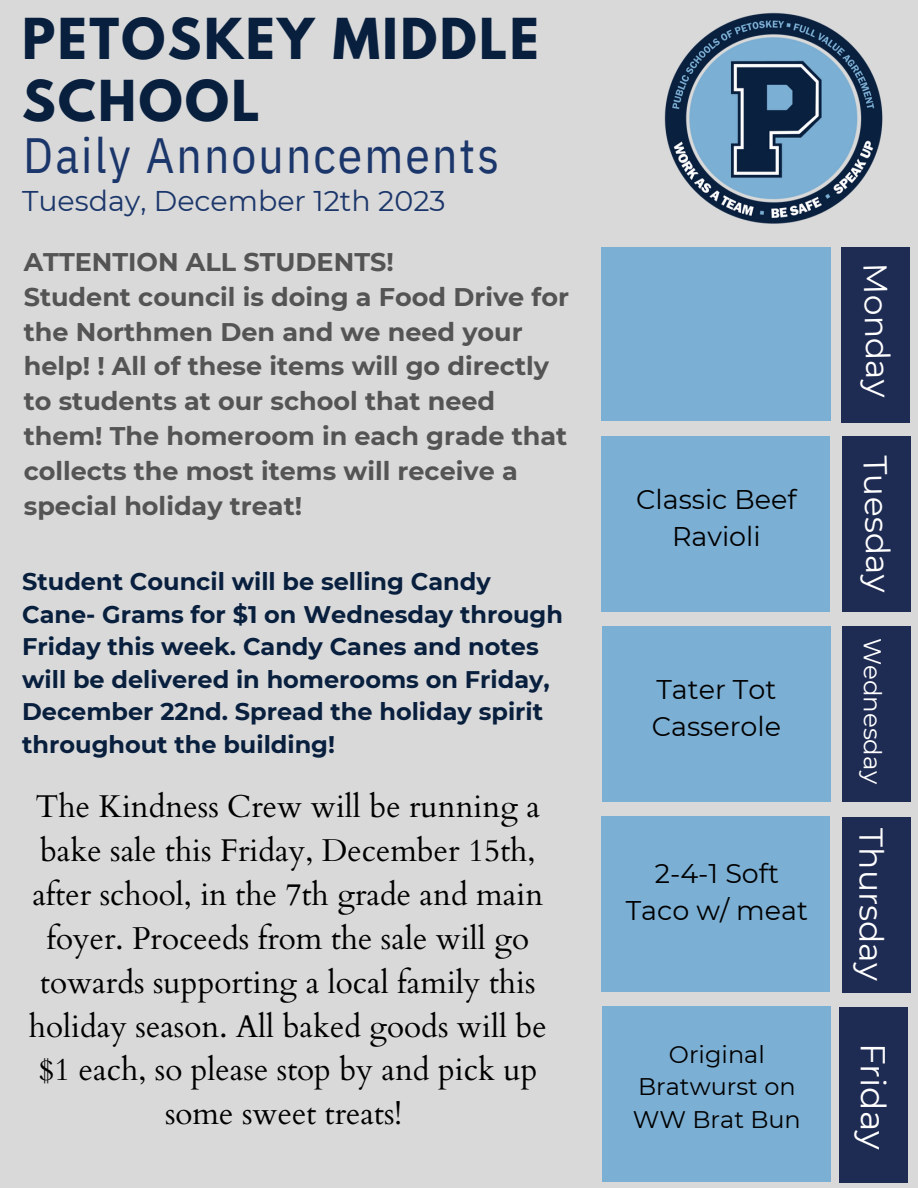
<style>
.page{position:relative;width:918px;height:1188px;background:#d9d9d9}
.page>*{position:absolute;margin:0;border:0;box-sizing:border-box;transform-origin:0 0}
.t1{font:700 49.95px/62.1px "League Spartan";letter-spacing:.05em;color:#081f3e}
.t2{font:49.5px "IBM Plex Sans Cond";letter-spacing:.04em;color:#1b366a}
.t3{font:34.5px "Montserrat";color:#fff}
.t4{font:33px "Montserrat";color:#fff}
.t5{font:31.5px/43.8px "Cardo";color:#000;text-align:center}
.t6{font:28.5px "Montserrat";color:#1b366a}
.t7{font:27px/37.2px "Montserrat";color:#000;text-align:center}
.t8{font:700 25.5px/34.8px "Montserrat";color:#545454}
.t9{font:24.45px "Montserrat";color:#fff}
.t10{font:700 24px/32.7px "Montserrat";color:#081f3e}
.t11{font:24px/32.7px "Montserrat";color:#000;text-align:center}
</style>
<div class="page">
<img style="left:664px;top:12px;width:219px;height:212px">
<div style="left:842px;top:436px;width:69px;height:175px;background:#1e2b52"></div>
<div style="left:602px;top:436px;width:228px;height:175px;background:#7cafd4"></div>
<div style="left:839px;top:1007px;width:68px;height:175px;background:#1e2b52"></div>
<div style="left:602px;top:248px;width:229px;height:173px;background:#7cafd4"></div>
<div style="left:842px;top:817px;width:69px;height:175px;background:#1e2b52"></div>
<div style="left:842px;top:626px;width:69px;height:175px;background:#1e2b52"></div>
<div style="left:842px;top:248px;width:68px;height:175px;background:#1e2b52"></div>
<div style="left:603px;top:626px;width:228px;height:175px;background:#7cafd4"></div>
<div style="left:603px;top:1006px;width:228px;height:175px;background:#7cafd4"></div>
<div style="left:602px;top:816px;width:228px;height:175px;background:#7cafd4"></div>
<p class="t1" style="left:22px;top:14px;width:518px">PETOSKEY MIDDLE<br>SCHOOL</p>
<p class="t2" style="left:23px;top:122px;width:477px">Daily Announcements</p>
<p class="t6" style="left:22px;top:184px;width:425px">Tuesday, December 12th 2023</p>
<p class="t8" style="left:24px;top:244px;width:371px">ATTENTION ALL STUDENTS!</p>
<p class="t8" style="left:24px;top:279px;width:547px">Student council is doing a Food Drive for the Northmen Den and we need your help! ! All of these items will go directly to students at our school that need them! The homeroom in each grade that collects the most items will receive a special holiday treat!</p>
<p class="t10" style="left:22px;top:565px;width:542px">Student Council will be selling Candy Cane- Grams for $1 on Wednesday through Friday this week. Candy Canes and notes will be delivered in homerooms on Friday, December 22nd. Spread the holiday spirit throughout the building!</p>
<p class="t5" style="left:29px;top:785px;width:519px">The Kindness Crew will be running a bake sale this Friday, December 15th, after school, in the 7th grade and main foyer. Proceeds from the sale will go towards supporting a local family this holiday season. All baked goods will be $1 each, so please stop by and pick up some sweet treats!</p>
<p class="t7" style="left:636px;top:480px;width:162px">Classic Beef<br>Ravioli</p>
<p class="t7" style="left:652px;top:670px;width:131px;text-align:left">Tater Tot<br>Casserole</p>
<p class="t7" style="left:626px;top:855px;width:184px">2-4-1 Soft<br>Taco w/ meat</p>
<p class="t11" style="left:633px;top:1038px;width:169px">Original<br>Bratwurst on<br>WW Brat Bun</p>
<p class="t4" style="left:896px;top:263px;width:136px;rotate:89deg">Monday</p>
<p class="t4" style="left:896px;top:455px;width:138px;rotate:89deg">Tuesday</p>
<p class="t9" style="left:887px;top:638px;width:148px;rotate:90deg">Wednesday</p>
<p class="t4" style="left:891px;top:828px;width:155px;rotate:90deg">Thursday</p>
<p class="t3" style="left:894px;top:1043px;width:110px;rotate:90deg">Friday</p>
</div>
